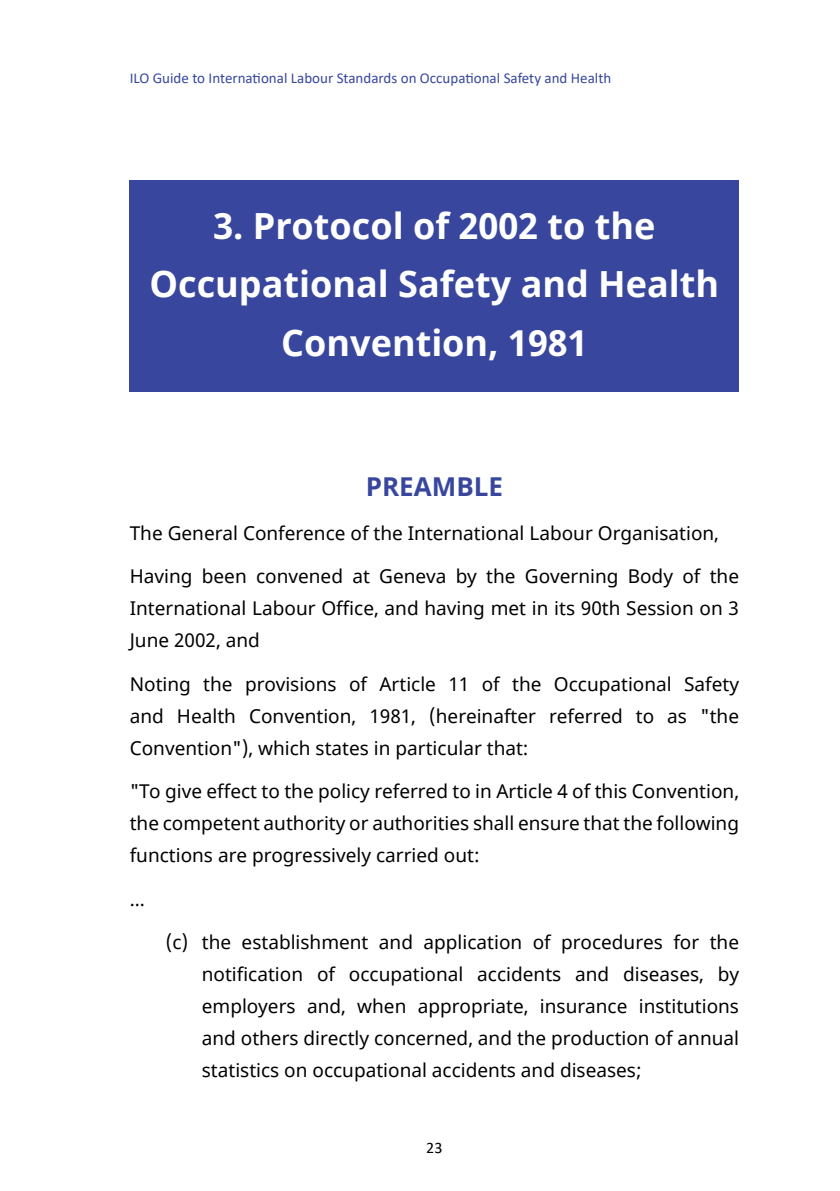
<style>
.page{position:relative;width:840px;height:1191px;background:#fff}
.page>*{position:absolute;margin:0;border:0;box-sizing:border-box;transform-origin:0 0}
.t1{font:700 36px/58.4px "Noto Sans";color:#fff;text-align:center}
.t2{font:700 26px "Noto Sans";color:#38479d}
.t3{font:19px/32px "Noto Sans";color:#000;text-align:justify}
.t4{font:16px "Calibri";color:#000}
.t5{font:15px "Calibri";color:#38479d}
</style>
<div class="page">
<div style="left:130px;top:180px;width:608px;height:212px;background:#38479d"></div>
<p class="t5" style="left:130px;top:67px;width:482px">ILO Guide to International Labour Standards on Occupational Safety and Health</p>
<h1 class="t1" style="left:149px;top:197px;width:571px">3. Protocol of 2002 to the<br>Occupational Safety and Health<br>Convention, 1981</h1>
<h2 class="t2" style="left:365px;top:468px;width:139px">PREAMBLE</h2>
<p class="t3" style="left:130px;top:517px;width:590px">The General Conference of the International Labour Organisation,</p>
<p class="t3" style="left:130px;top:561px;width:610px">Having been convened at Geneva by the Governing Body of the International Labour Office, and having met in its 90th Session on 3<br>June 2002, and</p>
<p class="t3" style="left:130px;top:668px;width:610px">Noting the provisions of Article 11 of the Occupational Safety and Health Convention, 1981, (hereinafter referred to as "the Convention"), which states in particular that:</p>
<p class="t3" style="left:130px;top:776px;width:610px">"To give effect to the policy referred to in Article 4 of this Convention, the competent authority or authorities shall ensure that the following functions are progressively carried out:</p>
<p class="t3" style="left:130px;top:883px;width:17px">...</p>
<p class="t3" style="left:202px;top:927px;width:538px;text-indent:-36px">(c) the establishment and application of procedures for the notification of occupational accidents and diseases, by employers and, when appropriate, insurance institutions and others directly concerned, and the production of annual statistics on occupational accidents and diseases;</p>
<p class="t4" style="left:426px;top:1136px;width:18px">23</p>
</div>
